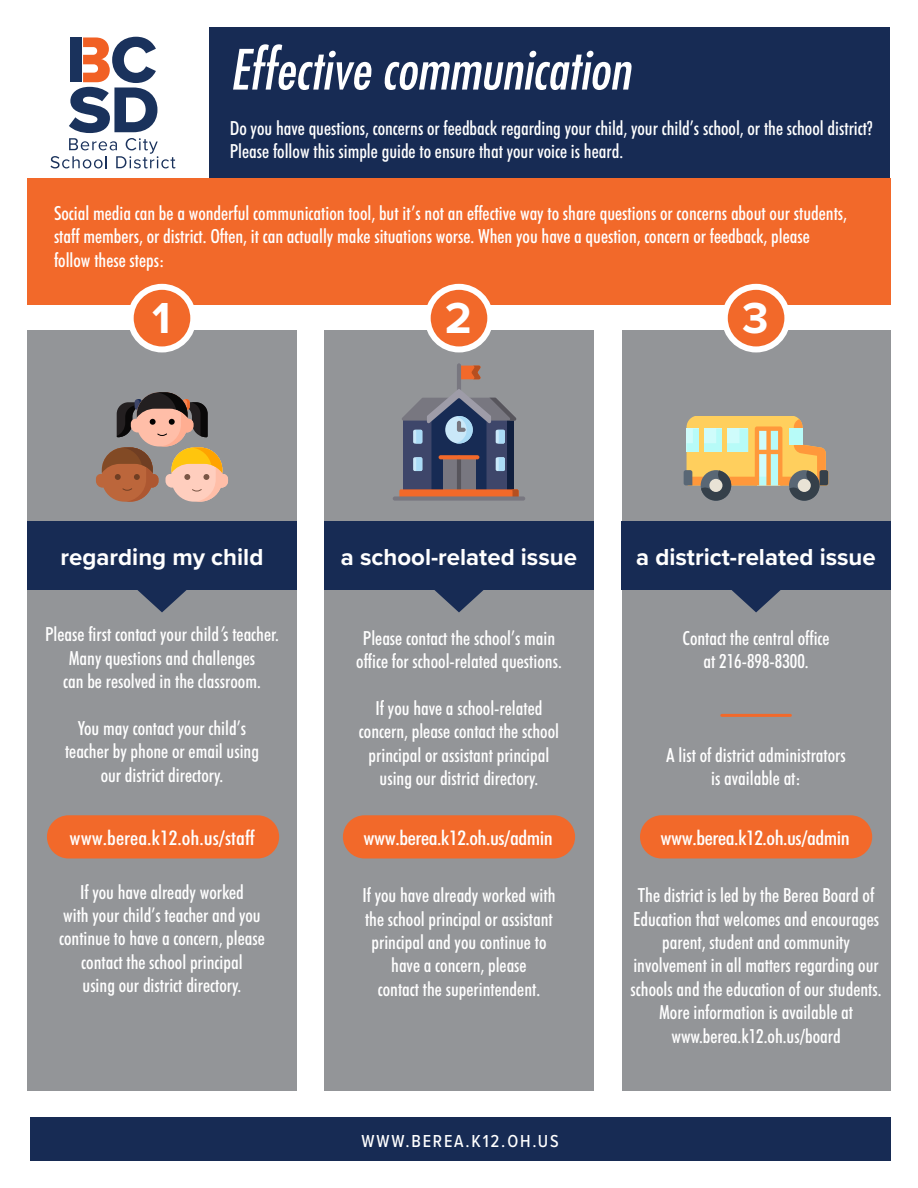
<style>
.page{position:relative;width:918px;height:1188px;background:#fff}
.page>*{position:absolute;margin:0;border:0;box-sizing:border-box;transform-origin:0 0}
.t1{font:italic condensed 54px "Futura";color:#fff}
.t2{font:700 45px "Proxima Nova";color:#fff}
.t3{font:700 24px "Proxima Nova";color:#fff}
.t4{font:500 condensed 20.25px "Futura BT";letter-spacing:-.02em;color:#fff;scale:1.11 1}
.t5{font:500 condensed 20.25px "Futura BT";color:#fff;scale:1.11 1}
.t6{font:500 condensed 19.5px/23.4px "Futura BT";color:#fff;text-align:center}
.t7{font:500 18px "Proxima Nova Cond";letter-spacing:.1em;color:#fff}
.s1{font-family:"Futura";font-weight:400;font-style:italic}
</style>
<div class="page">
<div style="left:210px;top:27px;width:680px;height:151px;background:#172b54"></div>
<div style="left:27px;top:178px;width:864px;height:127px;background:#f2692a"></div>
<div style="left:30px;top:1118px;width:860px;height:43px;background:#172b54"></div>
<div style="left:27px;top:330px;width:270px;height:761px;background:#939598"></div>
<div style="left:324px;top:330px;width:270px;height:761px;background:#939598"></div>
<div style="left:622px;top:330px;width:268px;height:761px;background:#939598"></div>
<svg style="left:51px;top:37px;width:125px;height:131px"></svg>
<div style="left:131px;top:287px;width:62px;height:62px;background:#f2692a;border-radius:50%"></div>
<div style="left:128px;top:284px;width:68px;height:68px;border:6px solid #fff;border-radius:50%"></div>
<div style="left:428px;top:287px;width:62px;height:62px;background:#f2692a;border-radius:50%"></div>
<div style="left:425px;top:284px;width:68px;height:68px;border:6px solid #fff;border-radius:50%"></div>
<div style="left:725px;top:287px;width:62px;height:62px;background:#f2692a;border-radius:50%"></div>
<div style="left:722px;top:284px;width:68px;height:68px;border:6px solid #fff;border-radius:50%"></div>
<div style="left:27px;top:522px;width:270px;height:68px;background:#172b54"></div>
<div style="left:47px;top:815px;width:232px;height:43px;background:#f2692a;border-radius:22px"></div>
<div style="left:343px;top:815px;width:232px;height:43px;background:#f2692a;border-radius:22px"></div>
<div style="left:640px;top:815px;width:232px;height:43px;background:#f2692a;border-radius:22px"></div>
<svg style="left:137px;top:590px;width:50px;height:22px"></svg>
<div style="left:324px;top:522px;width:270px;height:68px;background:#172b54"></div>
<svg style="left:434px;top:590px;width:50px;height:22px"></svg>
<div style="left:621px;top:522px;width:270px;height:68px;background:#172b54"></div>
<svg style="left:731px;top:590px;width:50px;height:22px"></svg>
<svg style="left:96px;top:392px;width:132px;height:110px"></svg>
<svg style="left:461px;top:366px;width:20px;height:13px"></svg>
<hr style="left:457px;top:363px;width:4px;height:30px;background:#787780;border-radius:2px">
<svg style="left:399px;top:389px;width:120px;height:107px"></svg>
<div style="left:393px;top:496px;width:132px;height:5px;background:#787780;border-radius:2px"></div>
<hr style="left:722px;top:714px;width:68px;height:3px;background:#f2692a">
<svg style="left:684px;top:416px;width:144px;height:84px"></svg>
<hr style="left:723px;top:426px;width:4px;height:28px;background:#ffcf5d">
<div style="left:699px;top:426px;width:5px;height:28px;background:#ffcf5d"></div>
<h1 class="t1" style="left:230px;top:37px;width:402px">Effective communication</h1>
<p class="t6" style="left:230px;top:116px;width:644px;text-align:left">Do you have questions, concerns or feedback regarding your child, your child’s school, or the school district?<br>Please follow this simple guide to ensure that your voice is heard.</p>
<p class="t6" style="left:54px;top:201px;width:795px;text-align:left">Social media can be a wonderful communication tool, but it’s not an effective way to share questions or concerns about our students, staff members, or district. Often, it can actually make situations worse. When you have a question, concern or feedback, please follow these steps:</p>
<h2 class="t2" style="left:152px;top:284px;width:20px">1</h2>
<h2 class="t2" style="left:445px;top:284px;width:28px">2</h2>
<h2 class="t2" style="left:742px;top:284px;width:28px">3</h2>
<p class="t3" style="left:61px;top:539px;width:204px">regarding my child</p>
<p class="t6" style="left:45px;top:622px;width:235px">Please first contact your child<span class="s1">’</span>s teacher.<br>Many questions and challenges<br>can be resolved in the classroom.</p>
<p class="t6" style="left:65px;top:716px;width:195px">You may contact your child’s teacher by phone or email using our district directory.</p>
<p class="t3" style="left:341px;top:539px;width:238px">a school-related issue</p>
<p class="t3" style="left:636px;top:539px;width:241px">a district-related issue</p>
<p class="t6" style="left:356px;top:626px;width:207px">Please contact the school’s main office for school-related questions.</p>
<p class="t6" style="left:359px;top:696px;width:202px">If you have a school-related concern, please contact the school principal or assistant principal using our district directory.</p>
<p class="t6" style="left:683px;top:626px;width:149px">Contact the central office at 216-898-8300.</p>
<p class="t6" style="left:666px;top:743px;width:181px">A list of district administrators is available at:</p>
<p class="t5" style="left:70px;top:826px;width:168px">www.berea.k12.oh.us/staff</p>
<p class="t4" style="left:364px;top:826px;width:172px">www.berea.k12.oh.us/admin</p>
<p class="t4" style="left:661px;top:826px;width:172px">www.berea.k12.oh.us/admin</p>
<p class="t6" style="left:59px;top:880px;width:207px">If you have already worked<br>with your child’s teacher and you continue to have a concern, please contact the school principal<br>using our district directory.</p>
<p class="t6" style="left:362px;top:883px;width:195px">If you have already worked with the school principal or assistant principal and you continue to have a concern, please<br>contact the superintendent.</p>
<p class="t7" style="left:362px;top:1127px;width:199px">WWW.BEREA.K12.OH.US</p>
<p class="t6" style="left:631px;top:883px;width:252px">The district is led by the Berea Board of Education that welcomes and encourages parent, student and community involvement in all matters regarding our schools and the education of our students.<br>More information is available at www.berea.k12.oh.us/board</p>
</div>
